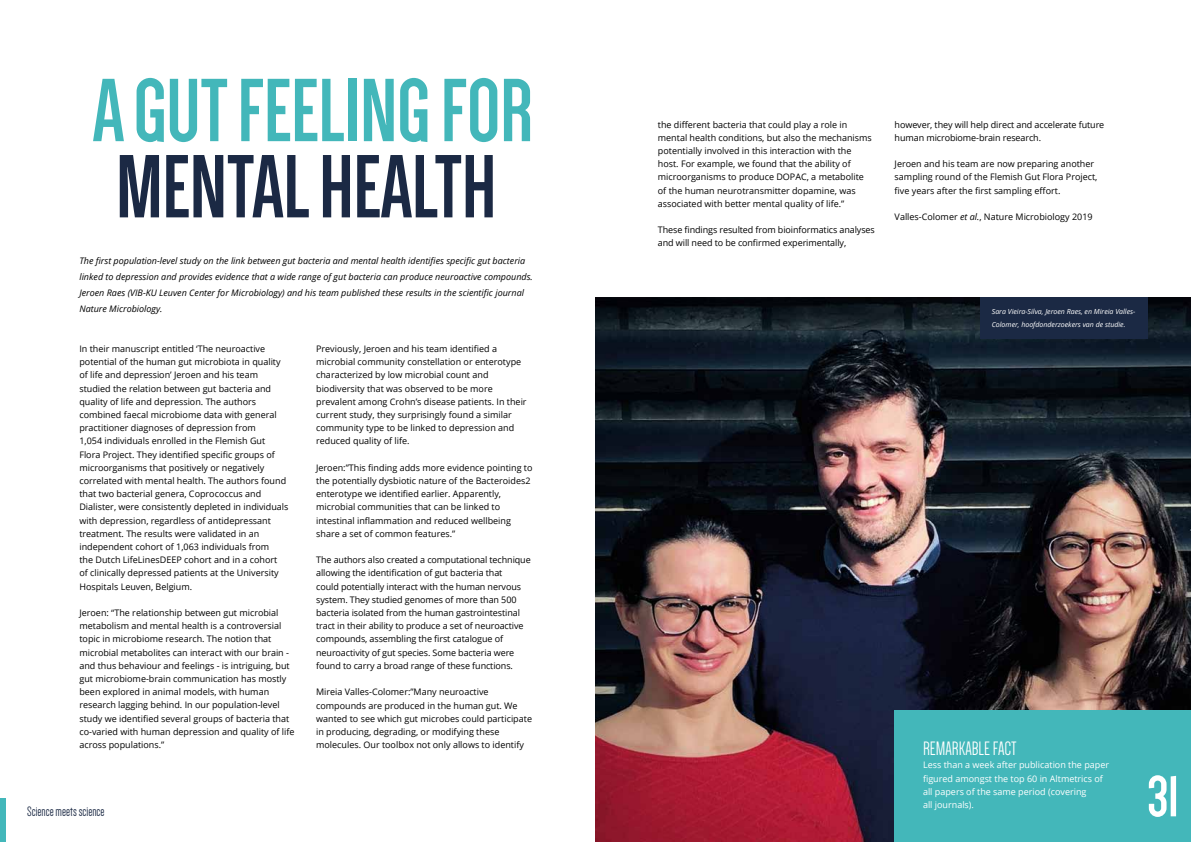
<style>
.page{position:relative;width:1191px;height:842px;background:#fff}
.page>*{position:absolute;margin:0;border:0;box-sizing:border-box;transform-origin:0 0}
.t1{font:700 92.4px "Dense";color:#43b7ba}
.t2{font:700 92.4px "Dense";color:#1b2944}
.t3{font:700 60px "Dense";color:#fff}
.t4{font:20px "Dense";color:#fff}
.t5{font:14px "Dense";color:#1b2944}
.t6{font:9px/13.2px "Open Sans";color:#000}
.t7{font:italic 9px/16px "Open Sans";color:#000}
.t8{font:9px/13.2px "Open Sans";color:#fff}
.t9{font:italic 7px/13.2px "Open Sans";color:#fff}
.s1{font-style:italic}
</style>
<div class="page">
<img style="left:595px;top:297px;width:596px;height:545px">
<div style="left:980px;top:297px;width:168px;height:42px;background:#1b2944"></div>
<div style="left:894px;top:710px;width:297px;height:132px;background:#43b7ba"></div>
<div style="left:0;top:798px;width:6px;height:44px;background:#43b7ba"></div>
<h1 class="t1" style="left:93px;top:65px;width:442px">A GUT FEELING FOR</h1>
<h1 class="t2" style="left:116px;top:142px;width:382px">MENTAL HEALTH</h1>
<p class="t7" style="left:79px;top:252px;width:455px">The first population-level study on the link between gut bacteria and mental health identifies specific gut bacteria linked to depression and provides evidence that a wide range of gut bacteria can produce neuroactive compounds.<br>Jeroen Raes (VIB-KU Leuven Center for Microbiology) and his team published these results in the scientific journal Nature Microbiology.</p>
<p class="t6" style="left:79px;top:342px;width:211px">In their manuscript entitled ‘The neuroactive potential of the human gut microbiota in quality of life and depression’ Jeroen and his team studied the relation between gut bacteria and quality of life and depression. The authors combined faecal microbiome data with general practitioner diagnoses of depression from<br>1,054 individuals enrolled in the Flemish Gut Flora Project. They identified specific groups of microorganisms that positively or negatively correlated with mental health. The authors found that two bacterial genera, Coprococcus and Dialister, were consistently depleted in individuals with depression, regardless of antidepressant treatment. The results were validated in an independent cohort of 1,063 individuals from<br>the Dutch LifeLinesDEEP cohort and in a cohort<br>of clinically depressed patients at the University Hospitals Leuven, Belgium.</p>
<p class="t6" style="left:79px;top:606px;width:217px">Jeroen: “The relationship between gut microbial metabolism and mental health is a controversial topic in microbiome research. The notion that microbial metabolites can interact with our brain - and thus behaviour and feelings - is intriguing, but gut microbiome-brain communication has mostly been explored in animal models, with human research lagging behind. In our population-level study we identified several groups of bacteria that co-varied with human depression and quality of life across populations.”</p>
<p class="t6" style="left:316px;top:342px;width:212px">Previously, Jeroen and his team identified a microbial community constellation or enterotype characterized by low microbial count and biodiversity that was observed to be more prevalent among Crohn’s disease patients. In their current study, they surprisingly found a similar community type to be linked to depression and reduced quality of life.</p>
<p class="t6" style="left:316px;top:461px;width:218px">Jeroen:”This finding adds more evidence pointing to the potentially dysbiotic nature of the Bacteroides2 enterotype we identified earlier. Apparently, microbial communities that can be linked to intestinal inflammation and reduced wellbeing share a set of common features.”</p>
<p class="t6" style="left:316px;top:553px;width:216px">The authors also created a computational technique allowing the identification of gut bacteria that<br>could potentially interact with the human nervous system. They studied genomes of more than 500 bacteria isolated from the human gastrointestinal tract in their ability to produce a set of neuroactive compounds, assembling the first catalogue of neuroactivity of gut species. Some bacteria were found to carry a broad range of these functions.</p>
<p class="t6" style="left:316px;top:685px;width:217px">Mireia Valles-Colomer:”Many neuroactive compounds are produced in the human gut. We wanted to see which gut microbes could participate in producing, degrading, or modifying these molecules. Our toolbox not only allows to identify</p>
<h3 class="t5" style="left:27px;top:804px;width:79px">Science meets science</h3>
<p class="t6" style="left:658px;top:117px;width:215px">the different bacteria that could play a role in mental health conditions, but also the mechanisms potentially involved in this interaction with the host. For example, we found that the ability of microorganisms to produce DOPAC, a metabolite of the human neurotransmitter dopamine, was associated with better mental quality of life.”</p>
<p class="t6" style="left:658px;top:223px;width:218px">These findings resulted from bioinformatics analyses and will need to be confirmed experimentally,</p>
<p class="t6" style="left:894px;top:117px;width:211px">however, they will help direct and accelerate future human microbiome-brain research.</p>
<p class="t6" style="left:894px;top:157px;width:204px">Jeroen and his team are now preparing another sampling round of the Flemish Gut Flora Project, five years after the first sampling effort.</p>
<p class="t6" style="left:894px;top:210px;width:199px">Valles-Colomer <span class="s1">et al.</span>, Nature Microbiology 2019</p>
<p class="t9" style="left:991px;top:305px;width:145px">Sara Vieira-Silva, Jeroen Raes, en Mireia Valles-<br>Colomer, hoofdonderzoekers van de studie.</p>
<h3 class="t4" style="left:923px;top:739px;width:95px">REMARKABLE FACT</h3>
<p class="t8" style="left:923px;top:758px;width:188px">Less than a week after publication the paper figured amongst the top 60 in Altmetrics of all papers of the same period (covering<br>all journals).</p>
<h2 class="t3" style="left:1147px;top:767px;width:33px">31</h2>
</div>
